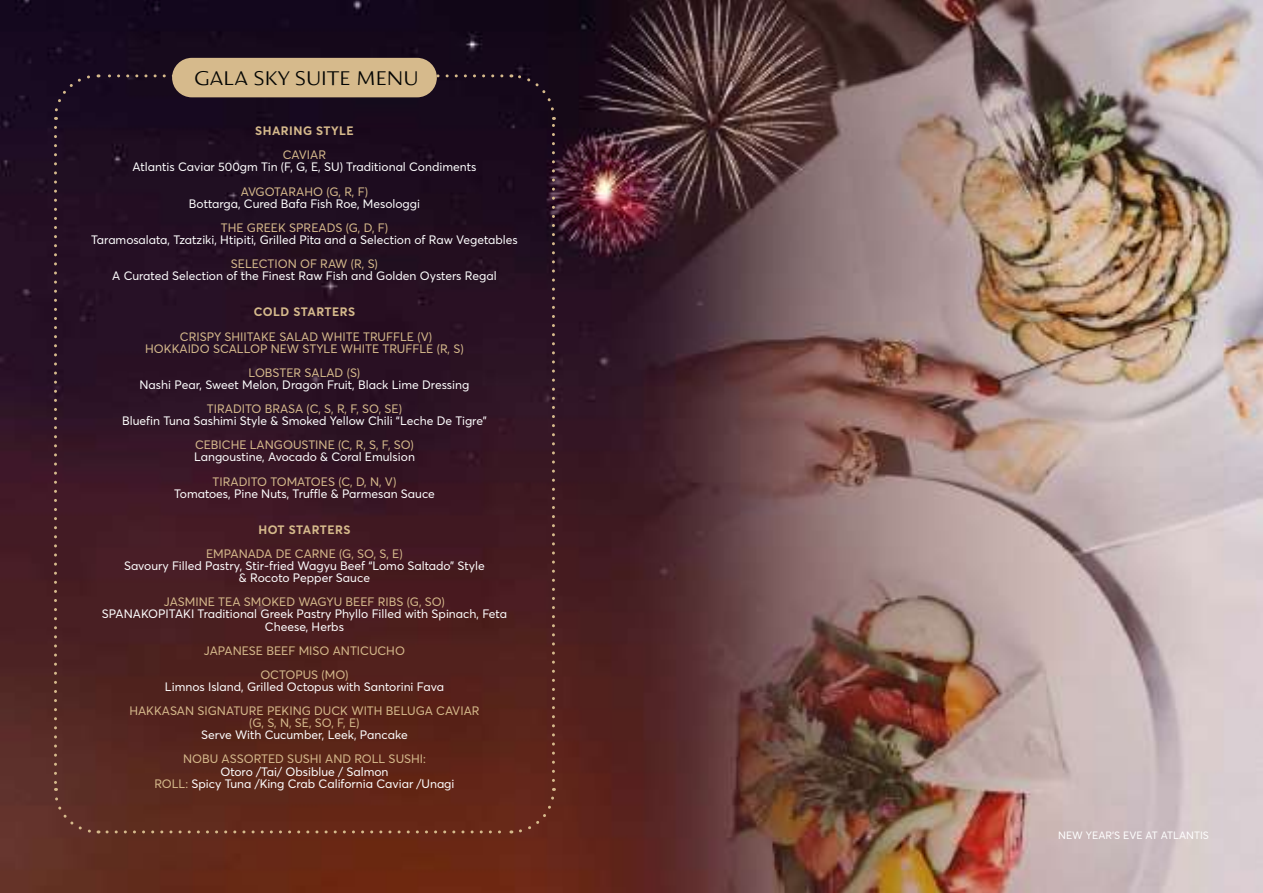
<style>
.page{position:relative;width:1263px;height:893px;background:#fff}
.page>*{position:absolute;margin:0;border:0;box-sizing:border-box;transform-origin:0 0}
.t1{font:22.5px "Atlantis The Royal Headline";color:#040503}
.t2{font:12.15px/12.1px "Averta PE";color:#fff;text-align:center}
.t3{font:12.15px/12.1px "Averta PE";color:#d6ba8c;text-align:center}
.t4{font:700 12.15px "Averta PE";letter-spacing:.04em;color:#d6ba8c}
.t5{font:10.5px "Averta PE";color:#fff}
.s1{color:#d6ba8c}
</style>
<div class="page">
<img style="left:0;top:0;width:1263px;height:893px">
<div style="left:52px;top:73px;width:40px;height:47px;background:#170920"></div>
<svg style="left:53px;top:127px;width:46px;height:708px"></svg>
<svg style="left:107px;top:788px;width:449px;height:46px"></svg>
<svg style="left:511px;top:73px;width:45px;height:707px"></svg>
<svg style="left:98px;top:74px;width:404px;height:3px"></svg>
<div style="left:172px;top:58px;width:265px;height:39px;background:#d6ba8c;border-radius:20px"></div>
<h1 class="t1" style="left:194px;top:66px;width:72px">GALA SKY</h1>
<h1 class="t1" style="left:295px;top:66px;width:125px">SUITE MENU</h1>
<p class="t4" style="left:255px;top:122px;width:100px">SHARING STYLE</p>
<p class="t3" style="left:283px;top:148px;width:45px">CAVIAR</p>
<p class="t2" style="left:133px;top:161px;width:345px">Atlantis Caviar 500gm Tin (F, G, E, SU) Traditional Condiments</p>
<p class="t3" style="left:241px;top:185px;width:129px">AVGOTARAHO (G, R, F)</p>
<p class="t2" style="left:189px;top:197px;width:233px">Bottarga, Cured Bafa Fish Roe, Mesologgi</p>
<p class="t3" style="left:221px;top:221px;width:169px">THE GREEK SPREADS (G, D, F)</p>
<p class="t2" style="left:91px;top:233px;width:428px">Taramosalata, Tzatziki, Htipiti, Grilled Pita and a Selection of Raw Vegetables</p>
<p class="t3" style="left:231px;top:257px;width:148px">SELECTION OF RAW (R, S)</p>
<p class="t2" style="left:112px;top:269px;width:386px">A Curated Selection of the Finest Raw Fish and Golden Oysters Regal</p>
<p class="t4" style="left:254px;top:304px;width:103px">COLD STARTERS</p>
<p class="t3" style="left:145px;top:330px;width:320px">CRISPY SHIITAKE SALAD WHITE TRUFFLE (V)<br>HOKKAIDO SCALLOP NEW STYLE WHITE TRUFFLE (R, S)</p>
<p class="t3" style="left:249px;top:366px;width:113px">LOBSTER SALAD (S)</p>
<p class="t2" style="left:140px;top:378px;width:331px">Nashi Pear, Sweet Melon, Dragon Fruit, Black Lime Dressing</p>
<p class="t3" style="left:207px;top:402px;width:197px">TIRADITO BRASA (C, S, R, F, SO, SE)</p>
<p class="t2" style="left:122px;top:414px;width:366px">Bluefin Tuna Sashimi Style &amp; Smoked Yellow Chili “Leche De Tigre”</p>
<p class="t3" style="left:195px;top:438px;width:220px">CEBICHE LANGOUSTINE (C, R, S, F, SO)</p>
<p class="t2" style="left:194px;top:451px;width:222px">Langoustine, Avocado &amp; Coral Emulsion</p>
<p class="t3" style="left:213px;top:475px;width:185px">TIRADITO TOMATOES (C, D, N, V)</p>
<p class="t2" style="left:174px;top:487px;width:262px">Tomatoes, Pine Nuts, Truffle &amp; Parmesan Sauce</p>
<p class="t4" style="left:258px;top:521px;width:94px">HOT STARTERS</p>
<p class="t3" style="left:206px;top:547px;width:198px">EMPANADA DE CARNE (G, SO, S, E)</p>
<p class="t2" style="left:124px;top:559px;width:362px">Savoury Filled Pastry, Stir-fried Wagyu Beef “Lomo Saltado” Style &amp; Rocoto Pepper Sauce</p>
<p class="t3" style="left:164px;top:596px;width:282px">JASMINE TEA SMOKED WAGYU BEEF RIBS (G, SO)</p>
<p class="t2" style="left:102px;top:608px;width:406px">SPANAKOPITAKI Traditional Greek Pastry Phyllo Filled with Spinach, Feta<br>Cheese, Herbs</p>
<p class="t3" style="left:204px;top:638px;width:202px;line-height:24.2px">JAPANESE BEEF MISO ANTICUCHO<br>OCTOPUS (MO)</p>
<p class="t2" style="left:165px;top:680px;width:280px">Limnos Island, Grilled Octopus with Santorini Fava</p>
<p class="t3" style="left:129px;top:704px;width:352px">HAKKASAN SIGNATURE PEKING DUCK WITH BELUGA CAVIAR (G, S, N, SE, SO, F, E)</p>
<p class="t2" style="left:201px;top:728px;width:208px">Serve With Cucumber, Leek, Pancake</p>
<p class="t3" style="left:183px;top:753px;width:244px">NOBU ASSORTED SUSHI AND ROLL SUSHI:</p>
<p class="t2" style="left:154px;top:765px;width:302px">Otoro /Tai/ Obsiblue / Salmon<br><span class="s1">ROLL:</span> Spicy Tuna /King Crab California Caviar /Unagi</p>
<p class="t5" style="left:1058px;top:828px;width:152px">NEW YEAR’S EVE AT ATLANTIS</p>
</div>
